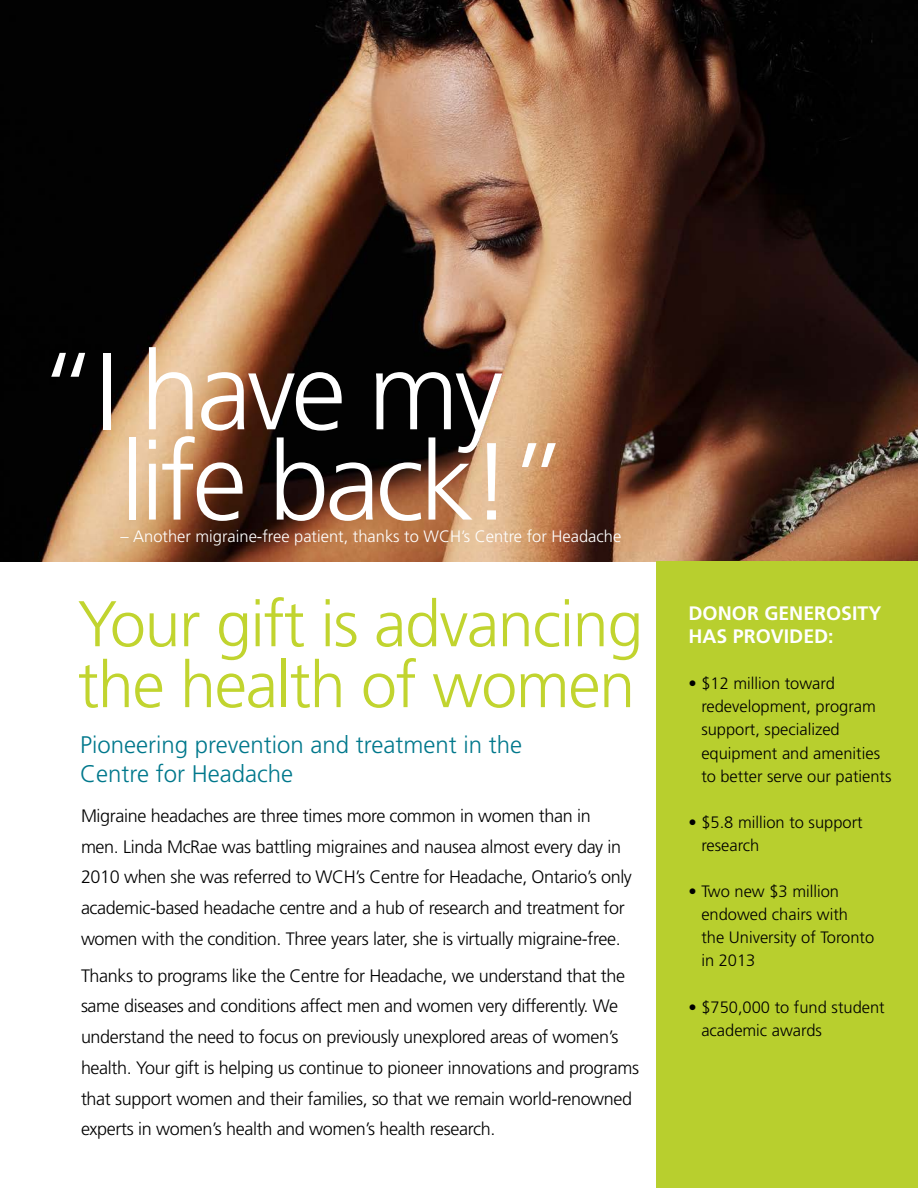
<style>
.page{position:relative;width:918px;height:1188px;background:#fff}
.page>*{position:absolute;margin:0;border:0;box-sizing:border-box;transform-origin:0 0}
.t1{font:300 109.5px/90.3px "Frutiger";letter-spacing:-.04em;color:#fff}
.t2{font:300 64.5px/60.9px "Frutiger";letter-spacing:-.02em;color:#c1d42f}
.t3{font:300 24px/28.8px "Frutiger";color:#00788c}
.t4{font:700 19.5px/23.1px "Frutiger";color:#fff}
.t5{font:300 18px/30.8px "Frutiger";letter-spacing:-.02em;color:#000}
.t6{font:300 16.5px/23.1px "Frutiger";color:#000}
.t7{font:300 16.5px "Frutiger";color:#fff}
</style>
<div class="page">
<img style="left:0;top:0;width:918px;height:562px">
<div style="left:656px;top:562px;width:262px;height:626px;background:#b8cf2e"></div>
<p class="t1" style="left:120px;top:346px;width:450px;text-indent:-83px">“I have my life back!”</p>
<p class="t7" style="left:120px;top:527px;width:502px">– Another migraine-free patient, thanks to WCH’s Centre for Headache</p>
<p class="t2" style="left:78px;top:593px;width:567px">Your gift is advancing the health of women</p>
<p class="t3" style="left:80px;top:730px;width:443px">Pioneering prevention and treatment in the<br>Centre for Headache</p>
<p class="t5" style="left:81px;top:800px;width:552px">Migraine headaches are three times more common in women than in men. Linda McRae was battling migraines and nausea almost every day in 2010 when she was referred to WCH’s Centre for Headache, Ontario’s only academic-based headache centre and a hub of research and treatment for women with the condition. Three years later, she is virtually migraine-free.</p>
<p class="t5" style="left:81px;top:960px;width:560px">Thanks to programs like the Centre for Headache, we understand that the same diseases and conditions affect men and women very differently. We understand the need to focus on previously unexplored areas of women’s health. Your gift is helping us continue to pioneer innovations and programs that support women and their families, so that we remain world-renowned experts in women’s health and women’s health research.</p>
<p class="t4" style="left:688px;top:601px;width:194px">DONOR GENEROSITY<br>HAS PROVIDED:</p>
<p class="t6" style="left:701px;top:672px;width:192px;text-indent:-13px">• $12 million toward redevelopment, program support, specialized equipment and amenities to better serve our patients</p>
<p class="t6" style="left:701px;top:811px;width:163px;text-indent:-13px">• $5.8 million to support research</p>
<p class="t6" style="left:701px;top:880px;width:174px;text-indent:-13px">• Two new $3 million endowed chairs with the University of Toronto in 2013</p>
<p class="t6" style="left:701px;top:995px;width:185px;text-indent:-13px">• $750,000 to fund student academic awards</p>
</div>
